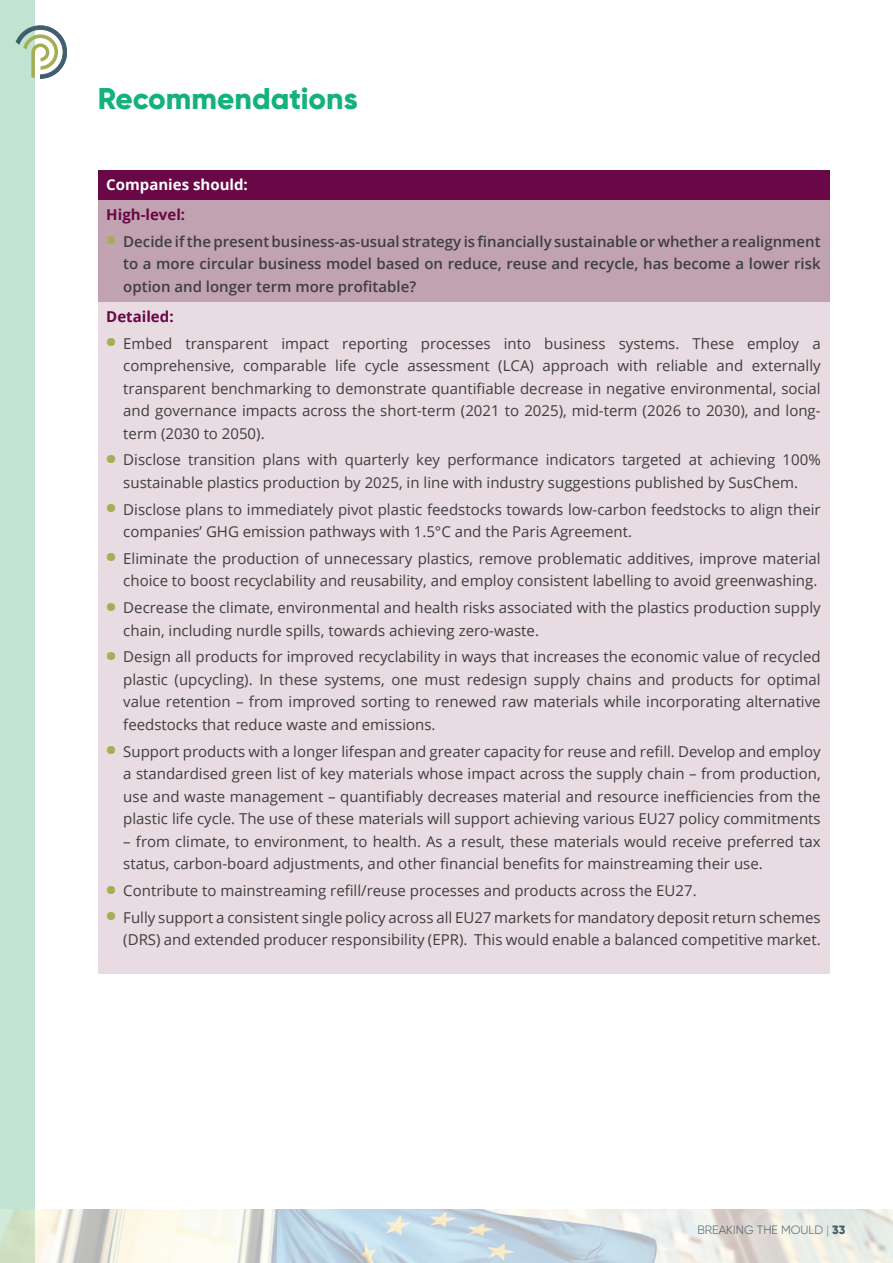
<style>
.page{position:relative;width:893px;height:1263px;background:#fff}
.page>*{position:absolute;margin:0;border:0;box-sizing:border-box;transform-origin:0 0}
.t1{font:800 30px "Gilroy";color:#13b27b}
.t2{font:15px/22.5px "Open Sans";color:#3e3e3f;text-align:justify}
.t3{font:600 15px/22.5px "Open Sans";color:#3e3e3f;text-align:justify}
.t4{font:700 15px "Open Sans";color:#6a0747}
.t5{font:700 15px "Open Sans";color:#fff}
.t6{font:300 12px "Gilroy";color:#3f5e6d}
.s1{font-weight:800;font-size:22.5px;color:#a6ae55}
.s2{color:#13b27b}
.s3{font-weight:800}
</style>
<div class="page">
<div style="left:0;top:0;width:34px;height:1263px;background:#c1e3d1"></div>
<img style="left:0;top:1210px;width:893px;height:53px">
<div style="left:98px;top:302px;width:731px;height:672px;background:#e8dbe1"></div>
<div style="left:98px;top:200px;width:731px;height:102px;background:#c1a2b1"></div>
<div style="left:98px;top:170px;width:731px;height:30px;background:#6a0747"></div>
<svg style="left:16px;top:26px;width:51px;height:53px"></svg>
<p class="t1" style="left:98px;top:80px;width:261px">Recommendations</p>
<p class="t5" style="left:106px;top:174px;width:143px">Companies should:</p>
<p class="t4" style="left:106px;top:204px;width:80px">High-level:</p>
<p class="t3" style="left:123px;top:230px;width:699px;text-indent:-17px"><span class="s1">•</span> Decide if the present business-as-usual strategy is financially sustainable or whether a realignment to a more circular business model based on reduce, reuse and recycle, has become a lower risk option and longer term more profitable?</p>
<p class="t4" style="left:106px;top:306px;width:69px">Detailed:</p>
<p class="t2" style="left:123px;top:332px;width:699px;text-indent:-17px"><span class="s1">•</span> Embed transparent impact reporting processes into business systems. These employ a comprehensive, comparable life cycle assessment (LCA) approach with reliable and externally transparent benchmarking to demonstrate quantifiable decrease in negative environmental, social and governance impacts across the short-term (2021 to 2025), mid-term (2026 to 2030), and long&shy;term (2030 to 2050).</p>
<p class="t2" style="left:106px;top:448px;width:716px;text-align:center"><span class="s1">•</span> Disclose transition plans with quarterly key performance indicators targeted at achieving 100% sustainable plastics production by 2025, in line with industry suggestions published by SusChem.</p>
<p class="t2" style="left:123px;top:498px;width:699px;text-indent:-17px"><span class="s1">•</span> Disclose plans to immediately pivot plastic feedstocks towards low-carbon feedstocks to align their companies’ GHG emission pathways with 1.5°C and the Paris Agreement.</p>
<p class="t2" style="left:106px;top:547px;width:716px;text-align:right"><span class="s1">•</span> Eliminate the production of unnecessary plastics, remove problematic additives, improve material choice to boost recyclability and reusability, and employ consistent labelling to avoid greenwashing.</p>
<p class="t2" style="left:123px;top:596px;width:699px;text-indent:-17px"><span class="s1">•</span> Decrease the climate, environmental and health risks associated with the plastics production supply chain, including nurdle spills, towards achieving zero-waste.</p>
<p class="t2" style="left:123px;top:645px;width:699px;text-indent:-17px"><span class="s1">•</span> Design all products for improved recyclability in ways that increases the economic value of recycled plastic (upcycling). In these systems, one must redesign supply chains and products for optimal value retention – from improved sorting to renewed raw materials while incorporating alternative feedstocks that reduce waste and emissions.</p>
<p class="t2" style="left:123px;top:740px;width:699px;text-indent:-17px"><span class="s1">•</span> Support products with a longer lifespan and greater capacity for reuse and refill. Develop and employ a standardised green list of key materials whose impact across the supply chain – from production, use and waste management – quantifiably decreases material and resource inefficiencies from the plastic life cycle. The use of these materials will support achieving various EU27 policy commitments</p>
<p class="t2" style="left:123px;top:830px;width:699px">– from climate, to environment, to health. As a result, these materials would receive preferred tax status, carbon-board adjustments, and other financial benefits for mainstreaming their use.</p>
<p class="t2" style="left:106px;top:879px;width:592px"><span class="s1">•</span> Contribute to mainstreaming refill/reuse processes and products across the EU27.</p>
<p class="t2" style="left:106px;top:906px;width:716px;text-align:right"><span class="s1">•</span> Fully support a consistent single policy across all EU27 markets for mandatory deposit return schemes (DRS) and extended producer responsibility (EPR). This would enable a balanced competitive market.</p>
<p class="t6" style="left:697px;top:1223px;width:149px">BREAKING THE MOULD <span class="s2">|</span> <span class="s3">33</span></p>
</div>
